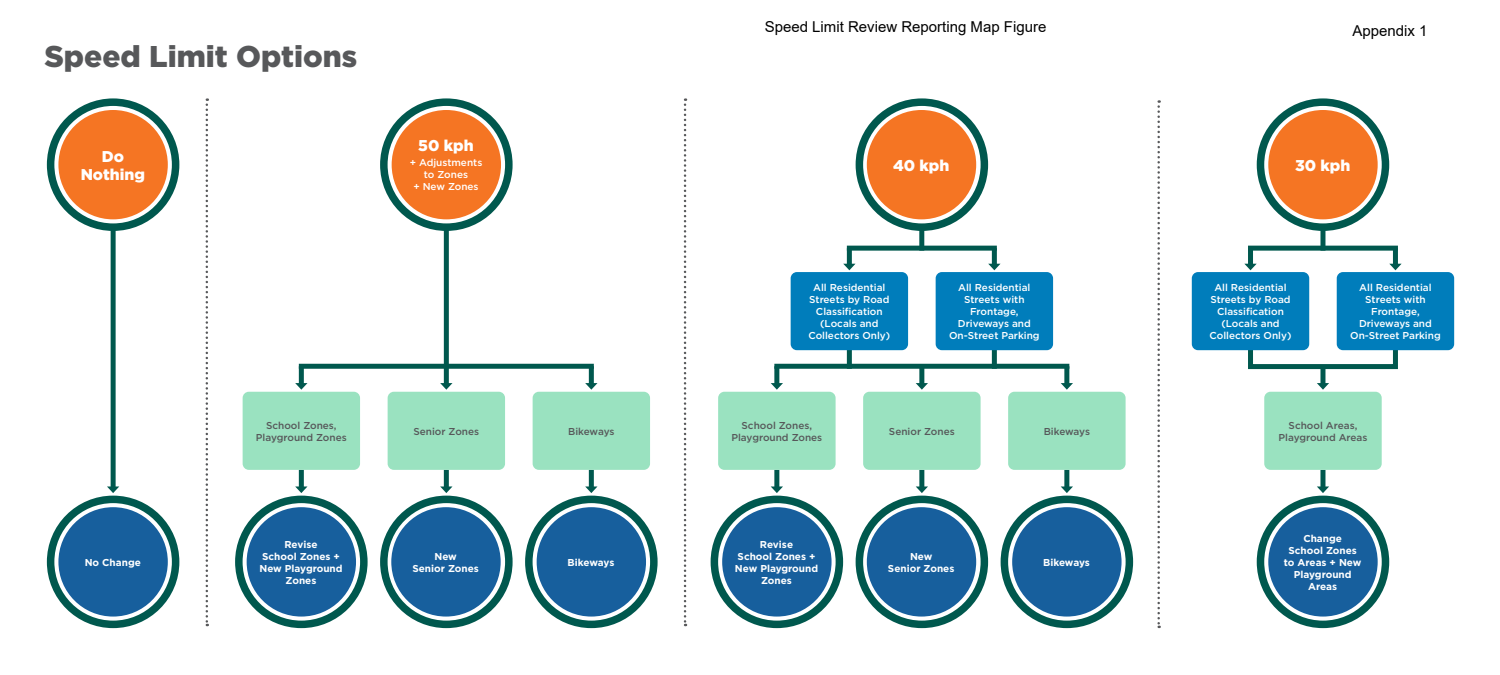
<style>
.page{position:relative;width:1500px;height:675px;background:#fff}
.page>*{position:absolute;margin:0;border:0;box-sizing:border-box;transform-origin:0 0}
.t1{font:900 30px "Gotham";color:#57585a}
.t2{font:900 15.62px/18.8px "Gotham";color:#fff;text-align:center}
.t3{font:15px "Arial";color:#000}
.t4{font:500 10px/12px "Gotham";color:#fff;text-align:center}
.t5{font:700 10px/12px "Gotham";color:#fff;text-align:center}
.t6{font:500 10px/12px "Gotham";color:#57585a;text-align:center}
.t7{font:500 10px "Gotham";letter-spacing:-.02em;color:#57585a}
.t8{font:700 10px "Gotham";letter-spacing:-.02em;color:#fff}
</style>
<div class="page">
<svg style="left:206px;top:98px;width:2px;height:528px"></svg>
<div style="left:444px;top:227px;width:5px;height:159px;background:#00584e"></div>
<svg style="left:440px;top:383px;width:13px;height:7px"></svg>
<svg style="left:684px;top:98px;width:2px;height:528px"></svg>
<svg style="left:1157px;top:100px;width:3px;height:528px"></svg>
<div style="left:774px;top:470px;width:5px;height:19px;background:#00584e"></div>
<svg style="left:771px;top:486px;width:12px;height:7px"></svg>
<div style="left:299px;top:470px;width:5px;height:19px;background:#00584e"></div>
<svg style="left:295px;top:486px;width:13px;height:7px"></svg>
<div style="left:919px;top:470px;width:5px;height:19px;background:#00584e"></div>
<svg style="left:916px;top:486px;width:12px;height:7px"></svg>
<div style="left:444px;top:470px;width:5px;height:19px;background:#00584e"></div>
<svg style="left:440px;top:486px;width:13px;height:7px"></svg>
<div style="left:919px;top:366px;width:5px;height:20px;background:#00584e"></div>
<svg style="left:916px;top:383px;width:12px;height:7px"></svg>
<div style="left:1064px;top:366px;width:5px;height:20px;background:#00584e"></div>
<svg style="left:1061px;top:383px;width:12px;height:7px"></svg>
<div style="left:589px;top:366px;width:5px;height:20px;background:#00584e"></div>
<svg style="left:585px;top:383px;width:13px;height:7px"></svg>
<div style="left:774px;top:366px;width:5px;height:20px;background:#00584e"></div>
<svg style="left:771px;top:383px;width:12px;height:7px"></svg>
<div style="left:299px;top:366px;width:5px;height:20px;background:#00584e"></div>
<svg style="left:295px;top:383px;width:13px;height:7px"></svg>
<div style="left:1064px;top:470px;width:5px;height:19px;background:#00584e"></div>
<svg style="left:1061px;top:486px;width:12px;height:7px"></svg>
<div style="left:589px;top:470px;width:5px;height:19px;background:#00584e"></div>
<svg style="left:585px;top:486px;width:13px;height:7px"></svg>
<div style="left:777px;top:364px;width:290px;height:5px;background:#00584e"></div>
<div style="left:301px;top:364px;width:290px;height:5px;background:#00584e"></div>
<div style="left:847px;top:344px;width:5px;height:22px;background:#00584e"></div>
<div style="left:992px;top:248px;width:5px;height:18px;background:#00584e"></div>
<svg style="left:988px;top:264px;width:12px;height:6px"></svg>
<div style="left:847px;top:248px;width:5px;height:18px;background:#00584e"></div>
<svg style="left:843px;top:264px;width:12px;height:6px"></svg>
<div style="left:849px;top:246px;width:145px;height:5px;background:#00584e"></div>
<div style="left:919px;top:230px;width:5px;height:18px;background:#00584e"></div>
<div style="left:992px;top:344px;width:5px;height:22px;background:#00584e"></div>
<div style="left:1320px;top:470px;width:5px;height:19px;background:#00584e"></div>
<svg style="left:1317px;top:486px;width:12px;height:7px"></svg>
<div style="left:1393px;top:248px;width:5px;height:18px;background:#00584e"></div>
<svg style="left:1389px;top:264px;width:13px;height:6px"></svg>
<div style="left:1248px;top:248px;width:5px;height:18px;background:#00584e"></div>
<svg style="left:1244px;top:264px;width:13px;height:6px"></svg>
<div style="left:1251px;top:246px;width:144px;height:5px;background:#00584e"></div>
<div style="left:1320px;top:230px;width:5px;height:18px;background:#00584e"></div>
<div style="left:1248px;top:342px;width:150px;height:27px;border:5px solid #00584e"></div>
<div style="left:1320px;top:367px;width:5px;height:19px;background:#00584e"></div>
<svg style="left:1317px;top:383px;width:12px;height:7px"></svg>
<svg style="left:859px;top:102px;width:125px;height:125px"></svg>
<div style="left:856px;top:98px;width:132px;height:133px;border:8px solid #00584e;border-radius:50%"></div>
<div style="left:867px;top:110px;width:109px;height:109px;background:#f57523;border-radius:50%"></div>
<div style="left:791px;top:272px;width:117px;height:78px;background:#007dbb;border-radius:6px"></div>
<div style="left:718px;top:392px;width:118px;height:78px;background:#9ae2c0;border-radius:6px"></div>
<div style="left:863px;top:392px;width:118px;height:78px;background:#9ae2c0;border-radius:6px"></div>
<div style="left:1008px;top:392px;width:118px;height:78px;background:#9ae2c0;border-radius:6px"></div>
<div style="left:243px;top:392px;width:117px;height:78px;background:#9ae2c0;border-radius:6px"></div>
<div style="left:388px;top:392px;width:117px;height:78px;background:#9ae2c0;border-radius:6px"></div>
<div style="left:533px;top:392px;width:117px;height:78px;background:#9ae2c0;border-radius:6px"></div>
<div style="left:936px;top:272px;width:117px;height:78px;background:#007dbb;border-radius:6px"></div>
<svg style="left:714px;top:499px;width:125px;height:125px"></svg>
<div style="left:711px;top:496px;width:132px;height:132px;border:8px solid #00584e;border-radius:50%"></div>
<div style="left:722px;top:507px;width:110px;height:110px;background:#175f9d;border-radius:50%"></div>
<svg style="left:239px;top:499px;width:125px;height:125px"></svg>
<div style="left:235px;top:496px;width:133px;height:132px;border:8px solid #00584e;border-radius:50%"></div>
<div style="left:247px;top:507px;width:109px;height:110px;background:#175f9d;border-radius:50%"></div>
<svg style="left:859px;top:499px;width:125px;height:125px"></svg>
<div style="left:856px;top:496px;width:132px;height:132px;border:8px solid #00584e;border-radius:50%"></div>
<div style="left:867px;top:507px;width:109px;height:110px;background:#175f9d;border-radius:50%"></div>
<svg style="left:384px;top:499px;width:125px;height:125px"></svg>
<div style="left:380px;top:496px;width:133px;height:132px;border:8px solid #00584e;border-radius:50%"></div>
<div style="left:391px;top:507px;width:110px;height:110px;background:#175f9d;border-radius:50%"></div>
<svg style="left:1004px;top:499px;width:125px;height:125px"></svg>
<div style="left:1001px;top:496px;width:132px;height:132px;border:8px solid #00584e;border-radius:50%"></div>
<div style="left:1012px;top:507px;width:110px;height:110px;background:#175f9d;border-radius:50%"></div>
<svg style="left:529px;top:499px;width:125px;height:125px"></svg>
<div style="left:525px;top:496px;width:133px;height:132px;border:8px solid #00584e;border-radius:50%"></div>
<div style="left:537px;top:507px;width:109px;height:110px;background:#175f9d;border-radius:50%"></div>
<svg style="left:1260px;top:102px;width:125px;height:125px"></svg>
<div style="left:1257px;top:98px;width:132px;height:133px;border:8px solid #00584e;border-radius:50%"></div>
<div style="left:1268px;top:110px;width:110px;height:109px;background:#f57523;border-radius:50%"></div>
<div style="left:1264px;top:392px;width:118px;height:78px;background:#9ae2c0;border-radius:6px"></div>
<div style="left:1192px;top:272px;width:117px;height:78px;background:#007dbb;border-radius:6px"></div>
<div style="left:1337px;top:272px;width:117px;height:78px;background:#007dbb;border-radius:6px"></div>
<svg style="left:1260px;top:499px;width:125px;height:125px"></svg>
<div style="left:1257px;top:496px;width:132px;height:132px;border:8px solid #00584e;border-radius:50%"></div>
<div style="left:1268px;top:507px;width:110px;height:110px;background:#175f9d;border-radius:50%"></div>
<svg style="left:384px;top:102px;width:125px;height:125px"></svg>
<div style="left:380px;top:98px;width:133px;height:133px;border:8px solid #00584e;border-radius:50%"></div>
<div style="left:392px;top:110px;width:109px;height:109px;background:#f57523;border-radius:50%"></div>
<div style="left:111px;top:227px;width:5px;height:262px;background:#00584e"></div>
<svg style="left:107px;top:486px;width:12px;height:7px"></svg>
<svg style="left:51px;top:102px;width:125px;height:125px"></svg>
<div style="left:47px;top:98px;width:132px;height:133px;border:8px solid #00584e;border-radius:50%"></div>
<div style="left:58px;top:110px;width:110px;height:109px;background:#f57523;border-radius:50%"></div>
<svg style="left:51px;top:499px;width:125px;height:125px"></svg>
<div style="left:47px;top:496px;width:132px;height:132px;border:8px solid #00584e;border-radius:50%"></div>
<div style="left:58px;top:507px;width:110px;height:110px;background:#175f9d;border-radius:50%"></div>
<p class="t1" style="left:44px;top:36px;width:314px">Speed Limit Options</p>
<p class="t2" style="left:81px;top:146px;width:66px">Do<br>Nothing</p>
<p class="t2" style="left:418px;top:136px;width:57px">50 kph</p>
<p class="t4" style="left:410px;top:157px;width:74px">+ Adjustments to Zones<br>+ New Zones</p>
<p class="t6" style="left:256px;top:419px;width:92px">School Zones,<br>Playground Zones</p>
<p class="t6" style="left:413px;top:425px;width:67px">Senior Zones</p>
<p class="t7" style="left:568px;top:425px;width:48px">Bikeways</p>
<h3 class="t3" style="left:765px;top:16px;width:283px">Speed Limit Review Reporting Map Figure</h3>
<h3 class="t3" style="left:1353px;top:20px;width:77px">Appendix 1</h3>
<p class="t2" style="left:893px;top:156px;width:58px">40 kph</p>
<p class="t2" style="left:1295px;top:156px;width:57px">30 kph</p>
<p class="t4" style="left:808px;top:281px;width:83px">All Residential<br>Streets by Road<br>Classification (Locals and<br>Collectors Only)</p>
<p class="t4" style="left:949px;top:281px;width:92px">All Residential<br>Streets with<br>Frontage,<br>Driveways and<br>On-Street Parking</p>
<p class="t4" style="left:1210px;top:281px;width:83px">All Residential<br>Streets by Road<br>Classification (Locals and<br>Collectors Only)</p>
<p class="t4" style="left:1350px;top:281px;width:92px">All Residential<br>Streets with<br>Frontage,<br>Driveways and<br>On-Street Parking</p>
<p class="t6" style="left:731px;top:419px;width:92px">School Zones,<br>Playground Zones</p>
<p class="t6" style="left:889px;top:425px;width:67px">Senior Zones</p>
<p class="t7" style="left:1044px;top:425px;width:48px">Bikeways</p>
<p class="t6" style="left:1278px;top:419px;width:91px">School Areas,<br>Playground Areas</p>
<p class="t5" style="left:85px;top:556px;width:58px">No Change</p>
<p class="t5" style="left:259px;top:538px;width:85px">Revise<br>School Zones +<br>New Playground<br>Zones</p>
<p class="t5" style="left:735px;top:538px;width:85px">Revise<br>School Zones +<br>New Playground<br>Zones</p>
<p class="t5" style="left:412px;top:550px;width:68px">New<br>Senior Zones</p>
<p class="t8" style="left:568px;top:556px;width:48px">Bikeways</p>
<p class="t8" style="left:1043px;top:556px;width:48px">Bikeways</p>
<p class="t5" style="left:888px;top:550px;width:68px">New<br>Senior Zones</p>
<p class="t5" style="left:1284px;top:532px;width:79px">Change<br>School Zones to Areas + New<br>Playground<br>Areas</p>
</div>
